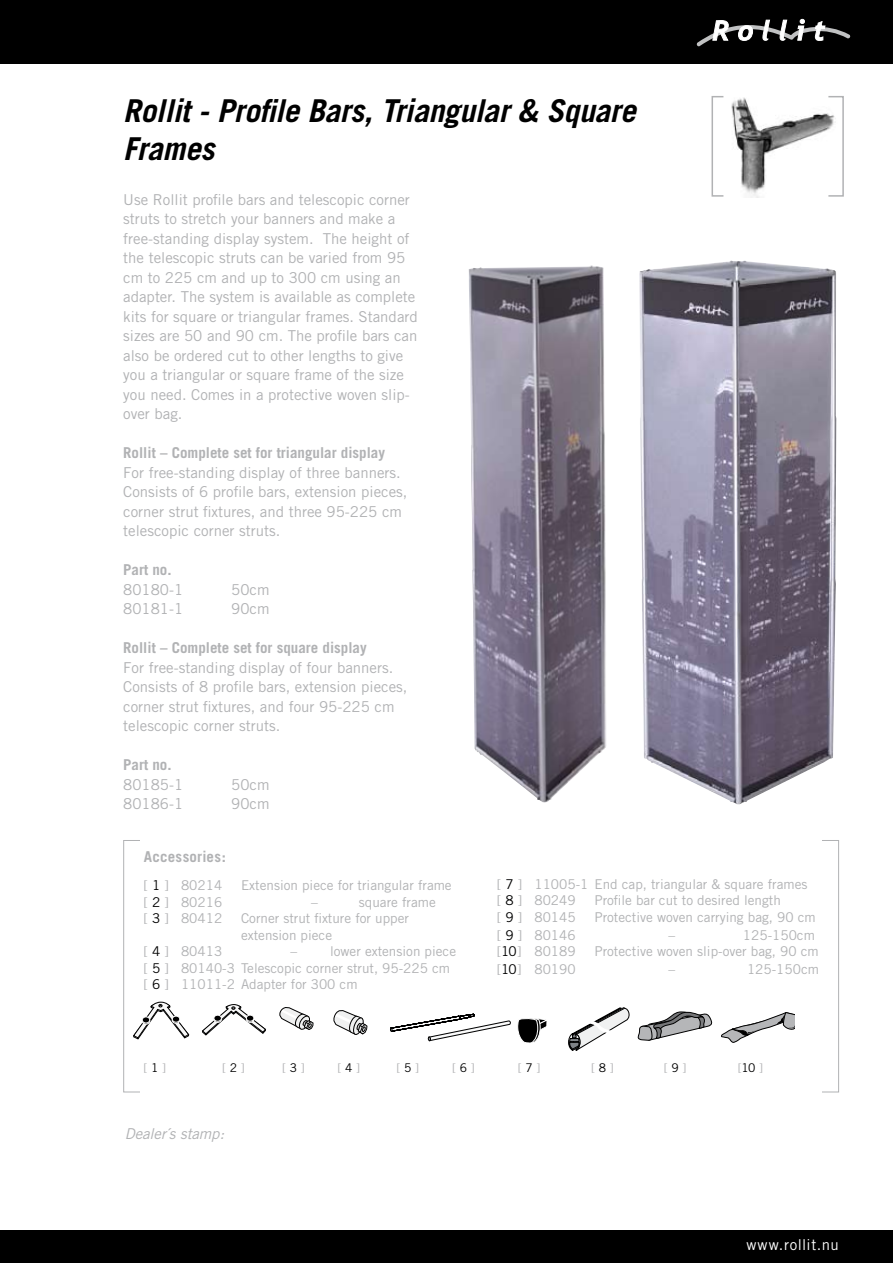
<style>
.page{position:relative;width:893px;height:1263px;background:#fff}
.page>*{position:absolute;margin:0;border:0;box-sizing:border-box;transform-origin:0 0}
.t1{font:italic 700 31.5px/37.8px "Trade Gothic";letter-spacing:-.01em;color:#000}
.t2{font:15px/19.5px "Trade Gothic";color:#b1b2b4}
.t3{font:700 15px "Trade Gothic";color:#b1b2b4}
.t4{font:italic 15px "Trade Gothic";letter-spacing:-.005em;color:#b1b2b4}
.t5{font:15px "Trade Gothic";letter-spacing:.035em;color:#fff}
.t6{font:13.5px/16.5px "Trade Gothic";color:#b1b2b4}
.t7{font:12px "Trade Gothic";color:#b1b2b4}
.s1{color:#000}
</style>
<div class="page">
<div style="left:0;top:0;width:893px;height:63px;background:#000"></div>
<img style="left:639px;top:260px;width:197px;height:545px">
<svg style="left:696px;top:19px;width:155px;height:28px"></svg>
<div style="left:0;top:1230px;width:893px;height:33px;background:#000"></div>
<div style="left:711px;top:96px;width:133px;height:101px;border:2px solid #b1b2b4"></div>
<img style="left:724px;top:96px;width:113px;height:101px">
<svg style="left:133px;top:1002px;width:56px;height:37px"></svg>
<svg style="left:202px;top:1004px;width:64px;height:31px"></svg>
<svg style="left:333px;top:1010px;width:35px;height:25px"></svg>
<svg style="left:568px;top:1007px;width:62px;height:44px"></svg>
<img style="left:469px;top:265px;width:138px;height:538px">
<svg style="left:390px;top:1013px;width:157px;height:30px"></svg>
<svg style="left:721px;top:1012px;width:73px;height:31px"></svg>
<svg style="left:638px;top:1011px;width:75px;height:30px"></svg>
<svg style="left:279px;top:1007px;width:35px;height:23px"></svg>
<h1 class="t1" style="left:123px;top:91px;width:514px">Rollit - Profile Bars, Triangular &amp; Square<br>Frames</h1>
<p class="t2" style="left:123px;top:190px;width:296px">Use Rollit profile bars and telescopic corner struts to stretch your banners and make a free-standing display system. The height of the telescopic struts can be varied from 95 cm to 225 cm and up to 300 cm using an adapter. The system is available as complete kits for square or triangular frames. Standard sizes are 50 and 90 cm. The profile bars can also be ordered cut to other lengths to give you a triangular or square frame of the size you need. Comes in a protective woven slip&shy;over bag.</p>
<p class="t3" style="left:123px;top:444px;width:263px">Rollit – Complete set for triangular display</p>
<p class="t2" style="left:123px;top:463px;width:286px">For free-standing display of three banners.<br>Consists of 6 profile bars, extension pieces, corner strut fixtures, and three 95-225 cm telescopic corner struts.</p>
<p class="t3" style="left:123px;top:561px;width:50px">Part no.</p>
<p class="t2" style="left:123px;top:580px;width:61px">80180-1</p>
<p class="t2" style="left:231px;top:580px;width:40px">50cm</p>
<p class="t2" style="left:123px;top:599px;width:61px">80181-1</p>
<p class="t2" style="left:231px;top:599px;width:40px">90cm</p>
<p class="t3" style="left:123px;top:639px;width:245px">Rollit – Complete set for square display</p>
<p class="t2" style="left:123px;top:658px;width:286px">For free-standing display of four banners.<br>Consists of 8 profile bars, extension pieces, corner strut fixtures, and four 95-225 cm telescopic corner struts.</p>
<p class="t3" style="left:123px;top:756px;width:50px">Part no.</p>
<p class="t2" style="left:123px;top:775px;width:61px">80185-1</p>
<p class="t2" style="left:231px;top:775px;width:40px">50cm</p>
<p class="t2" style="left:123px;top:794px;width:61px">80186-1</p>
<p class="t2" style="left:231px;top:794px;width:40px">90cm</p>
<p class="t3" style="left:144px;top:847px;width:83px">Accessories:</p>
<p class="t6" style="left:144px;top:877px;width:80px">[ <span class="s1">1</span> ] 80214</p>
<p class="t6" style="left:241px;top:877px;width:212px">Extension piece for triangular frame</p>
<p class="t6" style="left:144px;top:893px;width:80px">[ <span class="s1">2</span> ] 80216</p>
<p class="t6" style="left:311px;top:893px;width:8px">–</p>
<p class="t6" style="left:359px;top:893px;width:78px">square frame</p>
<p class="t6" style="left:144px;top:910px;width:80px">[ <span class="s1">3</span> ] 80412</p>
<p class="t6" style="left:241px;top:910px;width:169px">Corner strut fixture for upper extension piece</p>
<p class="t6" style="left:144px;top:943px;width:80px">[ <span class="s1">4</span> ] 80413</p>
<p class="t6" style="left:290px;top:943px;width:8px">–</p>
<p class="t6" style="left:144px;top:943px;width:314px;text-indent:187px">lower extension piece [ <span class="s1">5</span> ] 80140-3 Telescopic corner strut, 95-225 cm [ <span class="s1">6</span> ] 11011-2 Adapter for 300 cm</p>
<p class="t6" style="left:497px;top:876px;width:312px">[ <span class="s1">7</span> ] 11005-1 End cap, triangular &amp; square frames [ <span class="s1">8</span> ] 80249</p>
<p class="t6" style="left:594px;top:892px;width:188px">Profile bar cut to desired length</p>
<p class="t6" style="left:497px;top:909px;width:80px">[ <span class="s1">9</span> ] 80145</p>
<p class="t6" style="left:594px;top:909px;width:223px">Protective woven carrying bag, 90 cm</p>
<p class="t6" style="left:497px;top:927px;width:80px">[ <span class="s1">9</span> ] 80146</p>
<p class="t6" style="left:669px;top:927px;width:8px">–</p>
<p class="t6" style="left:743px;top:927px;width:73px">125-150cm</p>
<p class="t6" style="left:497px;top:943px;width:80px">[<span class="s1">10</span>] 80189</p>
<p class="t6" style="left:594px;top:943px;width:226px">Protective woven slip-over bag, 90 cm</p>
<p class="t6" style="left:497px;top:961px;width:80px">[<span class="s1">10</span>] 80190</p>
<p class="t6" style="left:669px;top:961px;width:8px">–</p>
<p class="t6" style="left:747px;top:961px;width:73px">125-150cm</p>
<p class="t7" style="left:144px;top:1061px;width:24px">[ <span class="s1">1</span> ]</p>
<p class="t7" style="left:222px;top:1061px;width:24px">[ <span class="s1">2</span> ]</p>
<p class="t7" style="left:282px;top:1061px;width:24px">[ <span class="s1">3</span> ]</p>
<p class="t7" style="left:337px;top:1061px;width:24px">[ <span class="s1">4</span> ]</p>
<p class="t7" style="left:397px;top:1061px;width:24px">[ <span class="s1">5</span> ]</p>
<p class="t7" style="left:452px;top:1061px;width:24px">[ <span class="s1">6</span> ]</p>
<p class="t7" style="left:518px;top:1061px;width:24px">[ <span class="s1">7</span> ]</p>
<p class="t7" style="left:591px;top:1061px;width:24px">[ <span class="s1">8</span> ]</p>
<p class="t7" style="left:664px;top:1061px;width:24px">[ <span class="s1">9</span> ]</p>
<p class="t7" style="left:738px;top:1061px;width:27px">[<span class="s1">10</span> ]</p>
<p class="t4" style="left:125px;top:1124px;width:101px">Dealer´s stamp:</p>
<p class="t5" style="left:746px;top:1235px;width:94px">www.rollit.nu</p>
</div>
